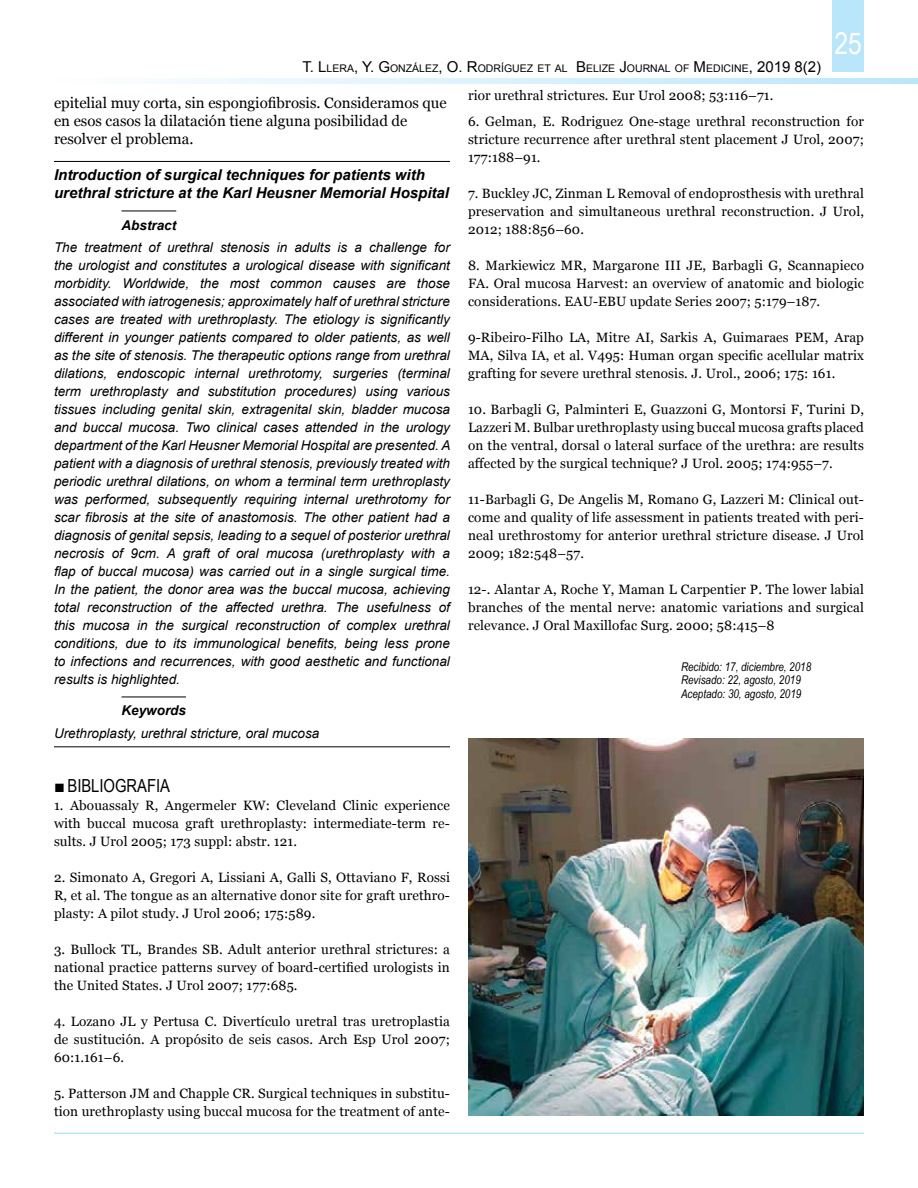
<style>
.page{position:relative;width:918px;height:1188px;background:#fff}
.page>*{position:absolute;margin:0;border:0;box-sizing:border-box;transform-origin:0 0}
.t1{font:30px "Arial Narrow";color:#fff}
.t2{font:18px "Arial Narrow";color:#000}
.t3{font:15px/18px "Georgia";color:#000}
.t4{font:italic 700 15px/18px "Arial";color:#000}
.t5{font:13.5px/18px "Georgia";letter-spacing:.01em;color:#000;text-align:justify}
.t6{font:italic 13.5px/18px "Arial";color:#000;text-align:justify}
.t7{font:italic 700 13.5px "Arial";color:#000}
.t8{font:italic 12px/13.5px "Arial Narrow";color:#000}
.t9{font:10.5px "Arial";color:#000}
.s1{font-size:15px}
.s2{font-family:"Arial";font-weight:700}
</style>
<div class="page">
<div style="left:832px;top:0;width:32px;height:72px;background:#b9e6fa"></div>
<svg style="left:177px;top:78px;width:741px;height:6px"></svg>
<hr style="left:54px;top:161px;width:396px;height:1px;background:#000">
<hr style="left:122px;top:211px;width:54px;height:1px;background:#000">
<hr style="left:122px;top:697px;width:64px;height:1px;background:#000">
<hr style="left:54px;top:747px;width:396px;height:1px;background:#000">
<hr style="left:54px;top:1132px;width:810px;height:2px;background:#b9e6fa">
<img style="left:468px;top:738px;width:396px;height:378px">
<h1 class="t1" style="left:835px;top:21px;width:29px">25</h1>
<p class="t9" style="left:302px;top:61px;width:520px"><span class="s1">T. L</span>LERA<span class="s1">, Y. G</span>ONZÁLEZ<span class="s1">, O. R</span>ODRÍGUEZ ET AL <span class="s1">B</span>ELIZE <span class="s1">J</span>OURNAL OF <span class="s1">M</span>EDICINE<span class="s1">, 2019 8(2)</span></p>
<p class="t5" style="left:468px;top:86px;width:307px">rior urethral strictures. Eur Urol 2008; 53:116–71.</p>
<p class="t5" style="left:468px;top:112px;width:397px">6. Gelman, E. Rodriguez One-stage urethral reconstruction for stricture recurrence after urethral stent placement J Urol, 2007; 177:188–91.</p>
<p class="t5" style="left:468px;top:184px;width:397px">7. Buckley JC, Zinman L Removal of endoprosthesis with urethral preservation and simultaneous urethral reconstruction. J Urol, 2012; 188:856–60.</p>
<p class="t5" style="left:468px;top:256px;width:398px">8. Markiewicz MR, Margarone III JE, Barbagli G, Scannapieco FA. Oral mucosa Harvest: an overview of anatomic and biologic considerations. EAU-EBU update Series 2007; 5:179–187.</p>
<p class="t5" style="left:468px;top:328px;width:398px">9-Ribeiro-Filho LA, Mitre AI, Sarkis A, Guimaraes PEM, Arap MA, Silva IA, et al. V495: Human organ specific acellular matrix grafting for severe urethral stenosis. J. Urol., 2006; 175: 161.</p>
<p class="t5" style="left:468px;top:400px;width:398px">10. Barbagli G, Palminteri E, Guazzoni G, Montorsi F, Turini D, Lazzeri M. Bulbar urethroplasty using buccal mucosa grafts placed on the ventral, dorsal o lateral surface of the urethra: are results affected by the surgical technique? J Urol. 2005; 174:955–7.</p>
<p class="t5" style="left:468px;top:490px;width:398px">11-Barbagli G, De Angelis M, Romano G, Lazzeri M: Clinical out&shy;come and quality of life assessment in patients treated with peri&shy;neal urethrostomy for anterior urethral stricture disease. J Urol 2009; 182:548–57.</p>
<p class="t5" style="left:468px;top:580px;width:398px">12-. Alantar A, Roche Y, Maman L Carpentier P. The lower labial branches of the mental nerve: anatomic variations and surgical relevance. J Oral Maxillofac Surg. 2000; 58:415–8</p>
<p class="t8" style="left:681px;top:659px;width:132px">Recibido: 17, diciembre, 2018<br>Revisado: 22, agosto, 2019<br>Aceptado: 30, agosto, 2019</p>
<p class="t3" style="left:54px;top:93px;width:394px">epitelial muy corta, sin espongiofibrosis. Consideramos que en esos casos la dilatación tiene alguna posibilidad de resolver el problema.</p>
<p class="t4" style="left:54px;top:166px;width:397px">Introduction of surgical techniques for patients with urethral stricture at the Karl Heusner Memorial Hospital</p>
<p class="t7" style="left:122px;top:216px;width:56px">Abstract</p>
<p class="t6" style="left:54px;top:238px;width:398px">The treatment of urethral stenosis in adults is a challenge for the urologist and constitutes a urological disease with significant morbidity. Worldwide, the most common causes are those associated with iatrogenesis; approximately half of urethral stricture cases are treated with urethroplasty. The etiology is significantly different in younger patients compared to older patients, as well as the site of stenosis. The therapeutic options range from urethral dilations, endoscopic internal urethrotomy, surgeries (terminal term urethroplasty and substitution procedures) using various tissues including genital skin, extragenital skin, bladder mucosa and buccal mucosa. Two clinical cases attended in the urology department of the Karl Heusner Memorial Hospital are presented. A patient with a diagnosis of urethral stenosis, previously treated with periodic urethral dilations, on whom a terminal term urethroplasty was performed, subsequently requiring internal urethrotomy for scar fibrosis at the site of anastomosis. The other patient had a diagnosis of genital sepsis, leading to a sequel of posterior urethral necrosis of 9cm. A graft of oral mucosa (urethroplasty with a flap of buccal mucosa) was carried out in a single surgical time.<br>In the patient, the donor area was the buccal mucosa, achieving total reconstruction of the affected urethra. The usefulness of this mucosa in the surgical reconstruction of complex urethral conditions, due to its immunological benefits, being less prone to infections and recurrences, with good aesthetic and functional results is highlighted.</p>
<p class="t7" style="left:122px;top:702px;width:66px">Keywords</p>
<p class="t6" style="left:54px;top:724px;width:267px">Urethroplasty, urethral stricture, oral mucosa</p>
<h2 class="t2" style="left:54px;top:772px;width:118px"><span class="s2">■</span>BIBLIOGRAFIA</h2>
<p class="t5" style="left:54px;top:796px;width:397px">1. Abouassaly R, Angermeler KW: Cleveland Clinic experience with buccal mucosa graft urethroplasty: intermediate-term re&shy;sults. J Urol 2005; 173 suppl: abstr. 121.</p>
<p class="t5" style="left:54px;top:868px;width:398px">2. Simonato A, Gregori A, Lissiani A, Galli S, Ottaviano F, Rossi R, et al. The tongue as an alternative donor site for graft urethro&shy;plasty: A pilot study. J Urol 2006; 175:589.</p>
<p class="t5" style="left:54px;top:940px;width:398px">3. Bullock TL, Brandes SB. Adult anterior urethral strictures: a national practice patterns survey of board-certified urologists in the United States. J Urol 2007; 177:685.</p>
<p class="t5" style="left:54px;top:1012px;width:397px">4. Lozano JL y Pertusa C. Divertículo uretral tras uretroplastia de sustitución. A propósito de seis casos. Arch Esp Urol 2007; 60:1.161–6.</p>
<p class="t5" style="left:54px;top:1084px;width:397px">5. Patterson JM and Chapple CR. Surgical techniques in substitu&shy;tion urethroplasty using buccal mucosa for the treatment of ante-</p>
</div>
